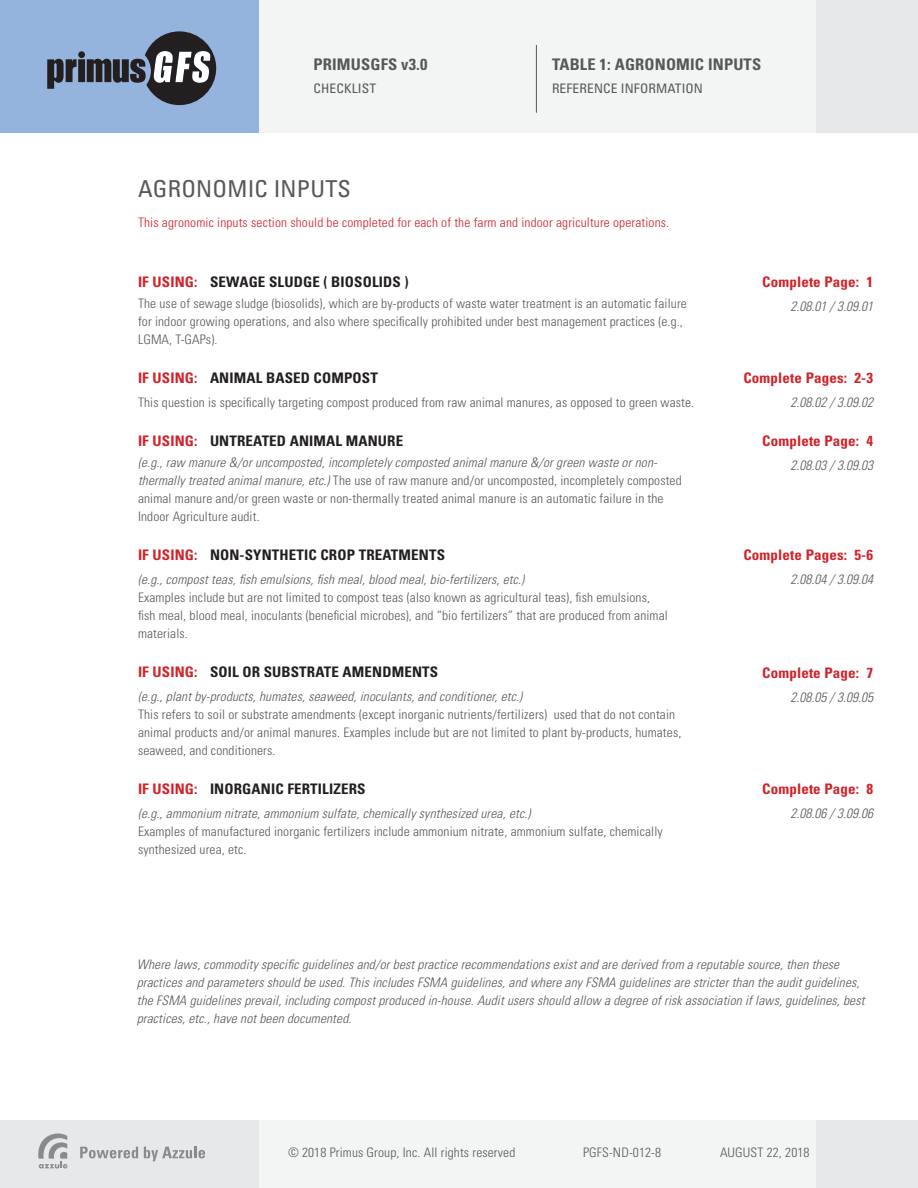
<style>
.page{position:relative;width:918px;height:1188px;background:#fff}
.page>*{position:absolute;margin:0;border:0;box-sizing:border-box;transform-origin:0 0}
.t1{font:condensed 23.25px "Univers LT Std";letter-spacing:.01em;color:#57585a}
.t2{font:700 condensed 16.05px "Univers LT Std";letter-spacing:.01em;color:#57585a}
.t3{font:700 condensed 14.55px "Univers LT Std";letter-spacing:.01em;color:#231f20}
.t4{font:700 condensed 14.55px "Univers LT Std";letter-spacing:.01em;color:#d1232a}
.t5{font:italic 300 condensed 13.5px "Univers LT Std";color:#57585a}
.t6{font:300 condensed 13.05px/18px "Univers LT Std";letter-spacing:.01em;color:#57585a}
.t7{font:italic 300 condensed 13.05px/18px "Univers LT Std";letter-spacing:.01em;color:#57585a}
.t8{font:300 condensed 13.05px "Univers LT Std";letter-spacing:.01em;color:#d1232a}
.t9{font:condensed 13.05px "Univers LT Std";letter-spacing:.01em;color:#57585a}
.s1{color:#d1232a}
.s2{font-style:italic}
</style>
<div class="page">
<div style="left:0;top:1120px;width:918px;height:68px;background:#f3f5f5"></div>
<div style="left:816px;top:1120px;width:102px;height:68px;background:#e7e8e9"></div>
<div style="left:0;top:1120px;width:259px;height:68px;background:#e7e8e9"></div>
<svg style="left:80px;top:1147px;width:58px;height:11px"></svg>
<svg style="left:144px;top:1147px;width:61px;height:14px"></svg>
<svg style="left:38px;top:1133px;width:30px;height:35px"></svg>
<div style="left:0;top:0;width:918px;height:132px;background:#f3f5f5"></div>
<div style="left:816px;top:0;width:102px;height:132px;background:#e7e8e9"></div>
<div style="left:0;top:0;width:259px;height:133px;background:#94b4dd"></div>
<svg style="left:47px;top:59px;width:30px;height:30px"></svg>
<div style="left:78px;top:59px;width:7px;height:23px;background:#231f20"></div>
<div style="left:78px;top:51px;width:7px;height:7px;background:#231f20;border-radius:50%"></div>
<svg style="left:87px;top:31px;width:129px;height:74px"></svg>
<hr style="left:536px;top:45px;width:1px;height:68px;background:#57585a">
<p class="t2" style="left:314px;top:55px;width:115px">PRIMUSGFS v3.0</p>
<p class="t9" style="left:314px;top:80px;width:64px">CHECKLIST</p>
<p class="t2" style="left:552px;top:55px;width:211px">TABLE 1: AGRONOMIC INPUTS</p>
<p class="t9" style="left:552px;top:80px;width:152px">REFERENCE INFORMATION</p>
<h1 class="t1" style="left:138px;top:174px;width:214px">AGRONOMIC INPUTS</h1>
<p class="t8" style="left:138px;top:215px;width:533px">This agronomic inputs section should be completed for each of the farm and indoor agriculture operations.</p>
<p class="t3" style="left:138px;top:273px;width:272px"><span class="s1">IF USING:</span> SEWAGE SLUDGE ( BIOSOLIDS )</p>
<p class="t6" style="left:138px;top:295px;width:550px">The use of sewage sludge (biosolids), which are by-products of waste water treatment is an automatic failure for indoor growing operations, and also where specifically prohibited under best management practices (e.g.,<br>LGMA, T-GAPs).</p>
<p class="t3" style="left:138px;top:369px;width:241px"><span class="s1">IF USING:</span> ANIMAL BASED COMPOST</p>
<p class="t6" style="left:138px;top:394px;width:558px">This question is specifically targeting compost produced from raw animal manures, as opposed to green waste.</p>
<p class="t3" style="left:138px;top:432px;width:267px"><span class="s1">IF USING:</span> UNTREATED ANIMAL MANURE</p>
<p class="t6" style="left:138px;top:454px;width:545px"><span class="s2">(e.g., raw manure &amp;/or uncomposted, incompletely composted animal manure &amp;/or green waste or non&shy;thermally treated animal manure, etc.)</span> The use of raw manure and/or uncomposted, incompletely composted animal manure and/or green waste or non-thermally treated animal manure is an automatic failure in the Indoor Agriculture audit.</p>
<p class="t3" style="left:138px;top:546px;width:309px"><span class="s1">IF USING:</span> NON-SYNTHETIC CROP TREATMENTS</p>
<p class="t7" style="left:138px;top:571px;width:388px">(e.g., compost teas, fish emulsions, fish meal, blood meal, bio-fertilizers, etc.)</p>
<p class="t6" style="left:138px;top:589px;width:531px">Examples include but are not limited to compost teas (also known as agricultural teas), fish emulsions, fish meal, blood meal, inoculants (beneficial microbes), and “bio fertilizers” that are produced from animal materials.</p>
<p class="t3" style="left:138px;top:663px;width:302px"><span class="s1">IF USING:</span> SOIL OR SUBSTRATE AMENDMENTS</p>
<p class="t7" style="left:138px;top:688px;width:386px">(e.g., plant by-products, humates, seaweed, inoculants, and conditioner, etc.)</p>
<p class="t6" style="left:138px;top:706px;width:545px">This refers to soil or substrate amendments (except inorganic nutrients/fertilizers) used that do not contain animal products and/or animal manures. Examples include but are not limited to plant by-products, humates, seaweed, and conditioners.</p>
<p class="t3" style="left:138px;top:780px;width:229px"><span class="s1">IF USING:</span> INORGANIC FERTILIZERS</p>
<p class="t7" style="left:138px;top:805px;width:394px">(e.g., ammonium nitrate, ammonium sulfate, chemically synthesized urea, etc.)</p>
<p class="t6" style="left:138px;top:823px;width:526px">Examples of manufactured inorganic fertilizers include ammonium nitrate, ammonium sulfate, chemically synthesized urea, etc.</p>
<p class="t4" style="left:762px;top:273px;width:112px">Complete Page: 1</p>
<p class="t5" style="left:791px;top:298px;width:84px">2.08.01 / 3.09.01</p>
<p class="t4" style="left:744px;top:369px;width:131px">Complete Pages: 2-3</p>
<p class="t5" style="left:791px;top:394px;width:84px">2.08.02 / 3.09.02</p>
<p class="t4" style="left:762px;top:432px;width:112px">Complete Page: 4</p>
<p class="t5" style="left:791px;top:457px;width:84px">2.08.03 / 3.09.03</p>
<p class="t4" style="left:744px;top:546px;width:131px">Complete Pages: 5-6</p>
<p class="t5" style="left:791px;top:571px;width:84px">2.08.04 / 3.09.04</p>
<p class="t4" style="left:762px;top:664px;width:112px">Complete Page: 7</p>
<p class="t5" style="left:791px;top:689px;width:84px">2.08.05 / 3.09.05</p>
<p class="t4" style="left:762px;top:780px;width:112px">Complete Page: 8</p>
<p class="t5" style="left:791px;top:805px;width:84px">2.08.06 / 3.09.06</p>
<p class="t7" style="left:137px;top:956px;width:729px">Where laws, commodity specific guidelines and/or best practice recommendations exist and are derived from a reputable source, then these practices and parameters should be used. This includes FSMA guidelines, and where any FSMA guidelines are stricter than the audit guidelines, the FSMA guidelines prevail, including compost produced in-house. Audit users should allow a degree of risk association if laws, guidelines, best practices, etc., have not been documented.</p>
<p class="t6" style="left:288px;top:1144px;width:229px">© 2018 Primus Group, Inc. All rights reserved</p>
<p class="t6" style="left:583px;top:1144px;width:80px">PGFS-ND-012-8</p>
<p class="t6" style="left:720px;top:1144px;width:91px">AUGUST 22, 2018</p>
</div>
